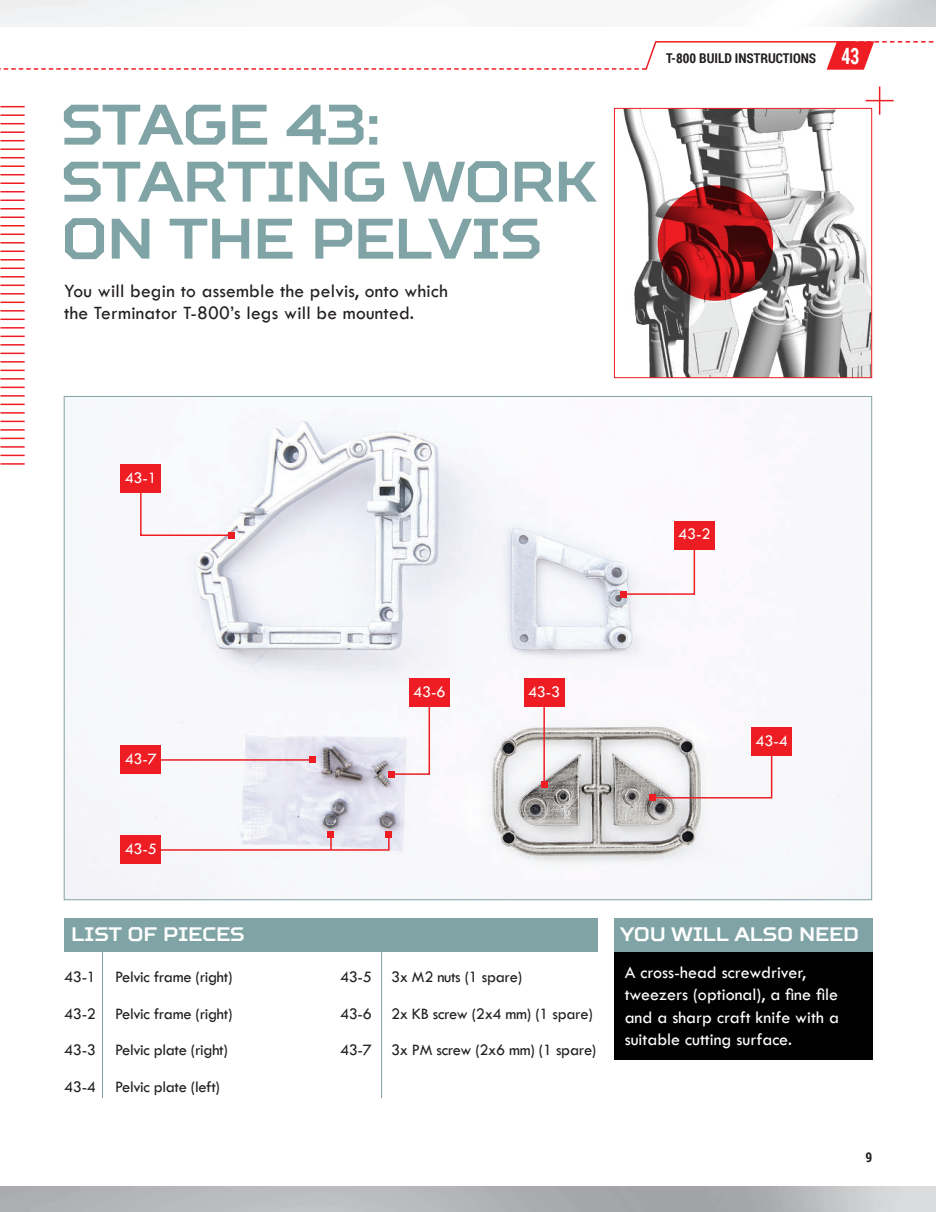
<style>
.page{position:relative;width:936px;height:1212px;background:#fff}
.page>*{position:absolute;margin:0;border:0;box-sizing:border-box;transform-origin:0 0}
.t1{font:700 57px/57px "Squares";letter-spacing:-.02em;color:#80a4a5}
.t2{font:700 22.5px "Roboto Condensed";color:#fff;scale:.8 1}
.t3{font:19.5px/22.5px "Tw Cen";letter-spacing:.01em;color:#231f20}
.t4{font:700 19.5px "Squares";letter-spacing:-.01em;color:#fff}
.t5{font:18px/22.4px "Tw Cen";color:#fff}
.t6{font:16.5px "Tw Cen";letter-spacing:-.02em;color:#231f20}
.t7{font:16.5px "Tw Cen";letter-spacing:-.01em;color:#fff}
.t8{font:700 13.5px "Roboto Condensed";color:#231f20}
</style>
<div class="page">
<svg style="left:0;top:106px;width:25px;height:1px"></svg>
<hr style="left:0;top:114px;width:25px;height:2px;background:#ee1d23">
<svg style="left:0;top:123px;width:25px;height:1px"></svg>
<hr style="left:0;top:131px;width:25px;height:2px;background:#ee1d23">
<svg style="left:0;top:140px;width:25px;height:1px"></svg>
<hr style="left:0;top:148px;width:25px;height:2px;background:#ee1d23">
<svg style="left:0;top:157px;width:25px;height:1px"></svg>
<hr style="left:0;top:165px;width:25px;height:2px;background:#ee1d23">
<svg style="left:0;top:174px;width:25px;height:1px"></svg>
<hr style="left:0;top:182px;width:25px;height:2px;background:#ee1d23">
<svg style="left:0;top:191px;width:25px;height:1px"></svg>
<hr style="left:0;top:199px;width:25px;height:2px;background:#ee1d23">
<svg style="left:0;top:208px;width:25px;height:1px"></svg>
<hr style="left:0;top:216px;width:25px;height:2px;background:#ee1d23">
<svg style="left:0;top:225px;width:25px;height:1px"></svg>
<hr style="left:0;top:233px;width:25px;height:2px;background:#ee1d23">
<svg style="left:0;top:242px;width:25px;height:1px"></svg>
<hr style="left:0;top:250px;width:25px;height:2px;background:#ee1d23">
<svg style="left:0;top:259px;width:25px;height:1px"></svg>
<hr style="left:0;top:267px;width:25px;height:2px;background:#ee1d23">
<hr style="left:0;top:276px;width:25px;height:2px;background:#ee1d23">
<svg style="left:0;top:285px;width:25px;height:1px"></svg>
<hr style="left:0;top:293px;width:25px;height:2px;background:#ee1d23">
<svg style="left:0;top:302px;width:25px;height:1px"></svg>
<hr style="left:0;top:310px;width:25px;height:2px;background:#ee1d23">
<svg style="left:0;top:319px;width:25px;height:1px"></svg>
<hr style="left:0;top:327px;width:25px;height:2px;background:#ee1d23">
<svg style="left:0;top:336px;width:25px;height:1px"></svg>
<hr style="left:0;top:344px;width:25px;height:2px;background:#ee1d23">
<svg style="left:0;top:353px;width:25px;height:1px"></svg>
<hr style="left:0;top:361px;width:25px;height:2px;background:#ee1d23">
<svg style="left:0;top:370px;width:25px;height:1px"></svg>
<hr style="left:0;top:378px;width:25px;height:2px;background:#ee1d23">
<svg style="left:0;top:387px;width:25px;height:1px"></svg>
<hr style="left:0;top:395px;width:25px;height:2px;background:#ee1d23">
<svg style="left:0;top:404px;width:25px;height:1px"></svg>
<hr style="left:0;top:412px;width:25px;height:2px;background:#ee1d23">
<svg style="left:0;top:421px;width:25px;height:1px"></svg>
<hr style="left:0;top:429px;width:25px;height:2px;background:#ee1d23">
<svg style="left:0;top:438px;width:25px;height:1px"></svg>
<hr style="left:0;top:446px;width:25px;height:2px;background:#ee1d23">
<svg style="left:0;top:455px;width:25px;height:1px"></svg>
<hr style="left:0;top:463px;width:25px;height:2px;background:#ee1d23">
<hr style="left:878px;top:87px;width:2px;height:28px;background:#ee1d23">
<svg style="left:865px;top:100px;width:28px;height:1px"></svg>
<img style="left:623px;top:110px;width:247px;height:266px">
<div style="left:614px;top:108px;width:258px;height:270px;border:1px solid #ee1d23"></div>
<div style="left:64px;top:918px;width:533px;height:34px;background:#80a4a5"></div>
<img style="left:66px;top:419px;width:804px;height:479px">
<div style="left:614px;top:918px;width:258px;height:141px;background:#010101"></div>
<div style="left:614px;top:918px;width:258px;height:34px;background:#80a4a5"></div>
<hr style="left:381px;top:940px;width:1px;height:158px;background:#80a4a5">
<hr style="left:102px;top:940px;width:1px;height:158px;background:#80a4a5">
<div style="left:121px;top:465px;width:40px;height:28px;background:#ee1d23"></div>
<div style="left:674px;top:521px;width:40px;height:28px;background:#ee1d23"></div>
<div style="left:409px;top:679px;width:40px;height:28px;background:#ee1d23"></div>
<div style="left:121px;top:746px;width:40px;height:28px;background:#ee1d23"></div>
<div style="left:121px;top:836px;width:40px;height:28px;background:#ee1d23"></div>
<div style="left:524px;top:679px;width:40px;height:28px;background:#ee1d23"></div>
<div style="left:751px;top:728px;width:40px;height:28px;background:#ee1d23"></div>
<svg style="left:139px;top:491px;width:96px;height:47px"></svg>
<svg style="left:620px;top:543px;width:75px;height:54px"></svg>
<svg style="left:649px;top:751px;width:124px;height:50px"></svg>
<hr style="left:543px;top:707px;width:2px;height:77px;background:#ee1d23">
<svg style="left:541px;top:781px;width:6px;height:6px"></svg>
<svg style="left:389px;top:701px;width:42px;height:76px"></svg>
<hr style="left:161px;top:759px;width:151px;height:2px;background:#ee1d23">
<svg style="left:309px;top:757px;width:6px;height:6px"></svg>
<svg style="left:159px;top:832px;width:233px;height:19px"></svg>
<svg style="left:657px;top:185px;width:116px;height:116px;background:#911317"></svg>
<svg style="left:0;top:41px;width:934px;height:29px"></svg>
<h1 class="t1" style="left:61px;top:95px;width:537px">STAGE 43:<br>STARTING WORK<br>ON THE PELVIS</h1>
<p class="t3" style="left:64px;top:279px;width:385px">You will begin to assemble the pelvis, onto which the Terminator T-800’s legs will be mounted.</p>
<p class="t7" style="left:125px;top:468px;width:34px">43-1</p>
<p class="t7" style="left:125px;top:749px;width:34px">43-7</p>
<p class="t7" style="left:125px;top:839px;width:34px">43-5</p>
<p class="t7" style="left:413px;top:682px;width:34px">43-6</p>
<p class="t7" style="left:528px;top:682px;width:34px">43-3</p>
<p class="t8" style="left:666px;top:49px;width:151px">T-800 BUILD INSTRUCTIONS</p>
<h2 class="t2" style="left:841px;top:40px;width:24px">43</h2>
<p class="t7" style="left:678px;top:524px;width:34px">43-2</p>
<p class="t7" style="left:755px;top:731px;width:34px">43-4</p>
<p class="t4" style="left:71px;top:923px;width:175px">LIST OF PIECES</p>
<p class="t4" style="left:620px;top:922px;width:240px">YOU WILL ALSO NEED</p>
<p class="t6" style="left:64px;top:967px;width:170px">43-1 Pelvic frame (right)</p>
<p class="t6" style="left:64px;top:1003px;width:170px">43-2 Pelvic frame (right)</p>
<p class="t6" style="left:64px;top:1040px;width:165px">43-3 Pelvic plate (right)</p>
<p class="t6" style="left:64px;top:1076px;width:157px">43-4 Pelvic plate (left)</p>
<p class="t6" style="left:340px;top:967px;width:184px">43-5 3x M2 nuts (1 spare)</p>
<p class="t6" style="left:340px;top:1003px;width:254px">43-6 2x KB screw (2x4 mm) (1 spare)</p>
<p class="t6" style="left:340px;top:1040px;width:258px">43-7 3x PM screw (2x6 mm) (1 spare)</p>
<p class="t5" style="left:624px;top:961px;width:216px">A cross-head screwdriver, tweezers (optional), a fine file and a sharp craft knife with a suitable cutting surface.</p>
<p class="t8" style="left:865px;top:1148px;width:8px">9</p>
</div>
